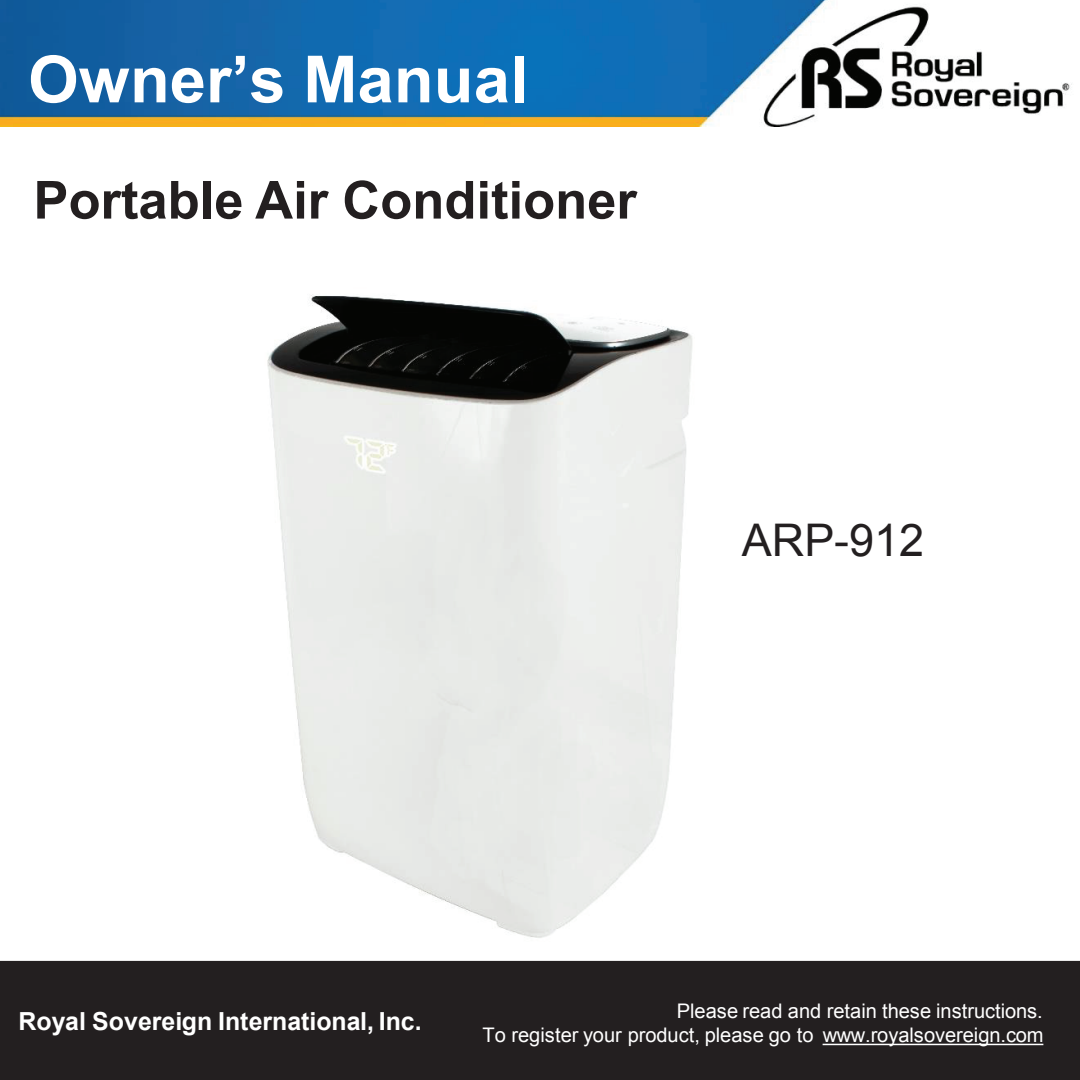
<style>
.page{position:relative;width:1080px;height:1080px;background:#fff}
.page>*{position:absolute;margin:0;border:0;box-sizing:border-box;transform-origin:0 0}
.t1{font:700 65px "Arial";color:#fff}
.t2{font:700 52.5px "Arial";color:#231f20}
.t3{font:45px "Arial";color:#231f20}
.t4{font:700 25px "Arial";color:#fff}
.t5{font:20px/24px "Arial";letter-spacing:-.005em;color:#fff;text-align:right}
</style>
<div class="page">
<img style="left:0;top:0;width:1072px;height:126px">
<div style="left:0;top:962px;width:1080px;height:118px;background:#231f20"></div>
<div style="left:0;top:961px;width:1080px;height:119px;border:2px solid #231f20"></div>
<svg style="left:823px;top:1044px;width:220px;height:1px"></svg>
<img style="left:267px;top:294px;width:426px;height:644px">
<h1 class="t1" style="left:28px;top:37px;width:501px">Owner’s Manual</h1>
<h2 class="t2" style="left:33px;top:166px;width:605px">Portable Air Conditioner</h2>
<h3 class="t3" style="left:742px;top:511px;width:184px">ARP-912</h3>
<p class="t4" style="left:18px;top:1005px;width:405px">Royal Sovereign International, Inc.</p>
<p class="t5" style="left:482px;top:999px;width:563px">Please read and retain these instructions.<br>To register your product, please go to www.royalsovereign.com</p>
</div>
